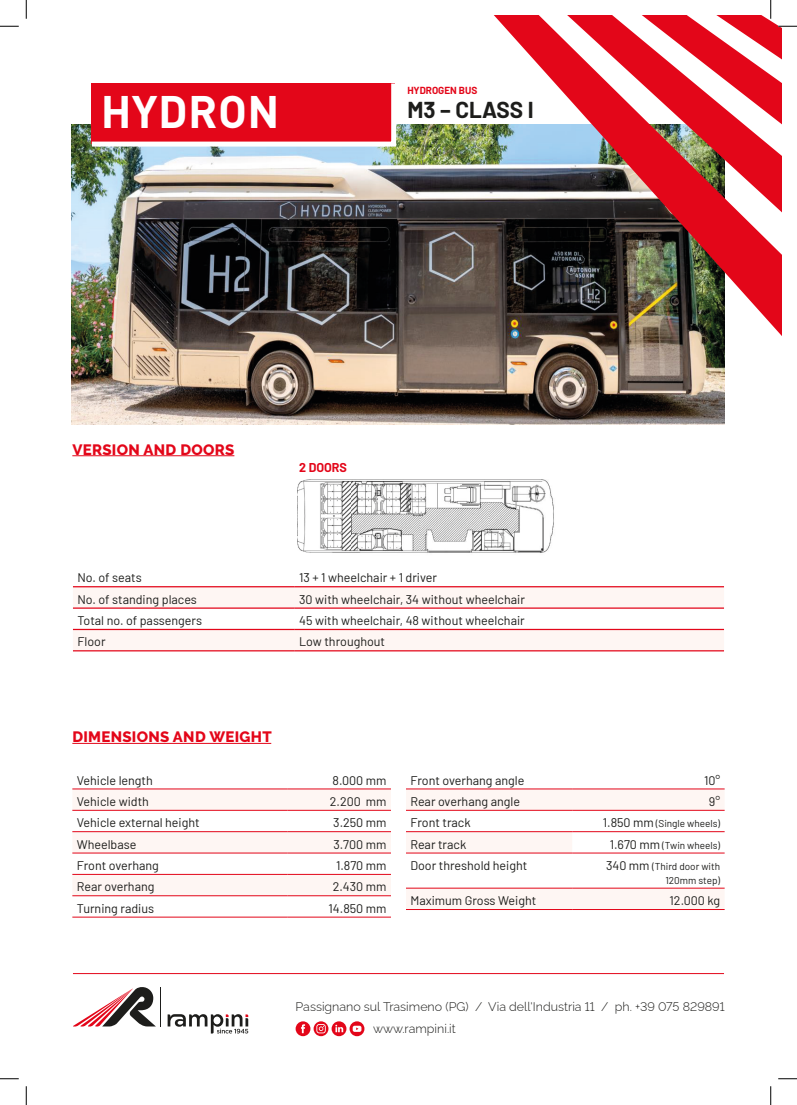
<style>
.page{position:relative;width:797px;height:1105px;background:#fff}
.page>*{position:absolute;margin:0;border:0;box-sizing:border-box;transform-origin:0 0}
.t1{font:700 45px "DIN";letter-spacing:.01em;color:#fff}
.t2{font:700 22.5px "Barlow";color:#1d1d1b}
.t3{font:800 15px "Raleway";letter-spacing:.02em;color:#e30619}
.t4{font:12.5px "Barlow";color:#1d1d1b}
.t5{font:300 12.5px/21.6px "Raleway";color:#1d1d1b}
.t6{font:700 12.5px "Barlow";color:#e30619}
.t7{font:10px/13.8px "Barlow";color:#1d1d1b;text-align:right}
.t8{font:700 10px "Barlow";color:#e30619}
.s1{font-size:12.5px}
</style>
<div class="page">
<img style="left:297px;top:479px;width:257px;height:74px">
<img style="left:71px;top:125px;width:653px;height:299px">
<img style="left:385px;top:16px;width:396px;height:349px">
<hr style="left:73px;top:973px;width:651px;height:1px;background:#e30619">
<hr style="left:72px;top:743px;width:199px;height:1px;background:#e30619">
<hr style="left:72px;top:455px;width:162px;height:1px;background:#e30619">
<svg style="left:87px;top:78px;width:312px;height:71px;background:#e43645"></svg>
<svg style="left:72px;top:790px;width:319px;height:105px"></svg>
<hr style="left:72px;top:789px;width:215px;height:1px;background:#e30619">
<hr style="left:287px;top:789px;width:104px;height:1px;background:#e30619">
<hr style="left:72px;top:810px;width:215px;height:1px;background:#e30619">
<hr style="left:287px;top:810px;width:104px;height:1px;background:#e30619">
<hr style="left:72px;top:831px;width:215px;height:1px;background:#e30619">
<hr style="left:287px;top:831px;width:104px;height:1px;background:#e30619">
<hr style="left:72px;top:853px;width:215px;height:1px;background:#e30619">
<hr style="left:287px;top:853px;width:104px;height:1px;background:#e30619">
<hr style="left:72px;top:874px;width:215px;height:1px;background:#e30619">
<hr style="left:287px;top:874px;width:104px;height:1px;background:#e30619">
<hr style="left:72px;top:895px;width:215px;height:1px;background:#e30619">
<hr style="left:287px;top:895px;width:104px;height:1px;background:#e30619">
<hr style="left:72px;top:917px;width:215px;height:1px;background:#e30619">
<hr style="left:287px;top:917px;width:104px;height:1px;background:#e30619">
<svg style="left:406px;top:790px;width:318px;height:119px"></svg>
<hr style="left:406px;top:789px;width:166px;height:1px;background:#e30619">
<hr style="left:572px;top:789px;width:152px;height:1px;background:#e30619">
<hr style="left:406px;top:810px;width:166px;height:1px;background:#e30619">
<hr style="left:572px;top:810px;width:152px;height:1px;background:#e30619">
<hr style="left:406px;top:831px;width:166px;height:1px;background:#e30619">
<hr style="left:572px;top:831px;width:152px;height:1px;background:#e30619">
<hr style="left:406px;top:853px;width:166px;height:1px;background:#e30619">
<hr style="left:572px;top:853px;width:152px;height:1px;background:#e30619">
<hr style="left:406px;top:888px;width:166px;height:1px;background:#e30619">
<hr style="left:572px;top:888px;width:152px;height:1px;background:#e30619">
<hr style="left:406px;top:909px;width:166px;height:1px;background:#e30619">
<hr style="left:572px;top:909px;width:152px;height:1px;background:#e30619">
<svg style="left:73px;top:587px;width:651px;height:63px;fill:#fef6f3"></svg>
<hr style="left:73px;top:586px;width:222px;height:1px;background:#e30619">
<hr style="left:295px;top:586px;width:429px;height:1px;background:#e30619">
<hr style="left:73px;top:607px;width:222px;height:2px;background:#e30619">
<hr style="left:295px;top:607px;width:429px;height:2px;background:#e30619">
<hr style="left:73px;top:629px;width:222px;height:1px;background:#e30619">
<hr style="left:295px;top:629px;width:429px;height:1px;background:#e30619">
<hr style="left:73px;top:650px;width:222px;height:1px;background:#e30619">
<hr style="left:295px;top:650px;width:429px;height:1px;background:#e30619">
<svg style="left:349px;top:1021px;width:15px;height:15px"></svg>
<svg style="left:353px;top:1026px;width:8px;height:6px"></svg>
<svg style="left:331px;top:1021px;width:15px;height:15px"></svg>
<svg style="left:335px;top:1025px;width:8px;height:7px"></svg>
<svg style="left:313px;top:1021px;width:15px;height:15px"></svg>
<svg style="left:295px;top:1021px;width:15px;height:15px"></svg>
<svg style="left:301px;top:1024px;width:4px;height:9px"></svg>
<svg style="left:73px;top:987px;width:83px;height:39px"></svg>
<hr style="left:160px;top:987px;width:1px;height:39px;background:#1d1d1b">
<svg style="left:168px;top:1014px;width:80px;height:19px"></svg>
<svg style="left:0;top:25px;width:19px;height:2px"></svg>
<svg style="left:778px;top:25px;width:19px;height:2px"></svg>
<svg style="left:0;top:1078px;width:19px;height:1px"></svg>
<svg style="left:778px;top:1078px;width:19px;height:1px"></svg>
<svg style="left:25px;top:0;width:2px;height:19px"></svg>
<svg style="left:25px;top:1086px;width:2px;height:19px"></svg>
<svg style="left:770px;top:0;width:1px;height:19px"></svg>
<svg style="left:770px;top:1086px;width:1px;height:19px"></svg>
<h1 class="t1" style="left:101px;top:83px;width:180px">HYDRON</h1>
<p class="t8" style="left:407px;top:83px;width:71px">HYDROGEN BUS</p>
<h2 class="t2" style="left:407px;top:93px;width:128px">M3 – CLASS I</h2>
<p class="t3" style="left:72px;top:441px;width:163px">VERSION AND DOORS</p>
<p class="t6" style="left:299px;top:458px;width:49px">2 DOORS</p>
<p class="t4" style="left:77px;top:568px;width:66px">No. of seats</p>
<p class="t4" style="left:299px;top:568px;width:139px">13 + 1 wheelchair + 1 driver</p>
<p class="t4" style="left:77px;top:590px;width:121px">No. of standing places</p>
<p class="t4" style="left:299px;top:590px;width:227px">30 with wheelchair, 34 without wheelchair</p>
<p class="t4" style="left:77px;top:611px;width:126px">Total no. of passengers</p>
<p class="t4" style="left:299px;top:611px;width:227px">45 with wheelchair, 48 without wheelchair</p>
<p class="t4" style="left:77px;top:633px;width:30px">Floor</p>
<p class="t4" style="left:299px;top:633px;width:87px">Low throughout</p>
<p class="t3" style="left:72px;top:728px;width:201px">DIMENSIONS AND WEIGHT</p>
<p class="t4" style="left:77px;top:771px;width:78px">Vehicle length</p>
<p class="t4" style="left:332px;top:771px;width:55px">8.000 mm</p>
<p class="t4" style="left:77px;top:792px;width:74px">Vehicle width</p>
<p class="t4" style="left:330px;top:792px;width:58px">2.200 mm</p>
<p class="t4" style="left:77px;top:814px;width:124px">Vehicle external height</p>
<p class="t4" style="left:333px;top:814px;width:55px">3.250 mm</p>
<p class="t4" style="left:77px;top:835px;width:61px">Wheelbase</p>
<p class="t4" style="left:333px;top:835px;width:55px">3.700 mm</p>
<p class="t4" style="left:77px;top:856px;width:84px">Front overhang</p>
<p class="t4" style="left:336px;top:856px;width:52px">1.870 mm</p>
<p class="t4" style="left:77px;top:878px;width:79px">Rear overhang</p>
<p class="t4" style="left:333px;top:878px;width:55px">2.430 mm</p>
<p class="t4" style="left:77px;top:899px;width:79px">Turning radius</p>
<p class="t4" style="left:328px;top:899px;width:59px">14.850 mm</p>
<p class="t4" style="left:410px;top:771px;width:115px">Front overhang angle</p>
<p class="t4" style="left:704px;top:771px;width:18px">10°</p>
<p class="t4" style="left:410px;top:792px;width:111px">Rear overhang angle</p>
<p class="t4" style="left:709px;top:792px;width:13px">9°</p>
<p class="t4" style="left:410px;top:814px;width:62px">Front track</p>
<p class="t7" style="left:603px;top:816px;width:119px"><span class="s1">1.850 mm</span> (Single wheels)</p>
<p class="t4" style="left:410px;top:835px;width:57px">Rear track</p>
<p class="t7" style="left:609px;top:837px;width:112px"><span class="s1">1.670 mm</span> (Twin wheels)</p>
<p class="t4" style="left:410px;top:856px;width:118px">Door threshold height</p>
<p class="t7" style="left:606px;top:859px;width:116px"><span class="s1">340 mm</span> (Third door with<br>120mm step)</p>
<p class="t4" style="left:410px;top:891px;width:127px">Maximum Gross Weight</p>
<p class="t4" style="left:669px;top:891px;width:52px">12.000 kg</p>
<p class="t5" style="left:373px;top:995px;width:353px;text-indent:-77px">Passignano sul Trasimeno (PG) / Via dell'Industria 11 / ph. +39 075 829891 www.rampini.it</p>
</div>
